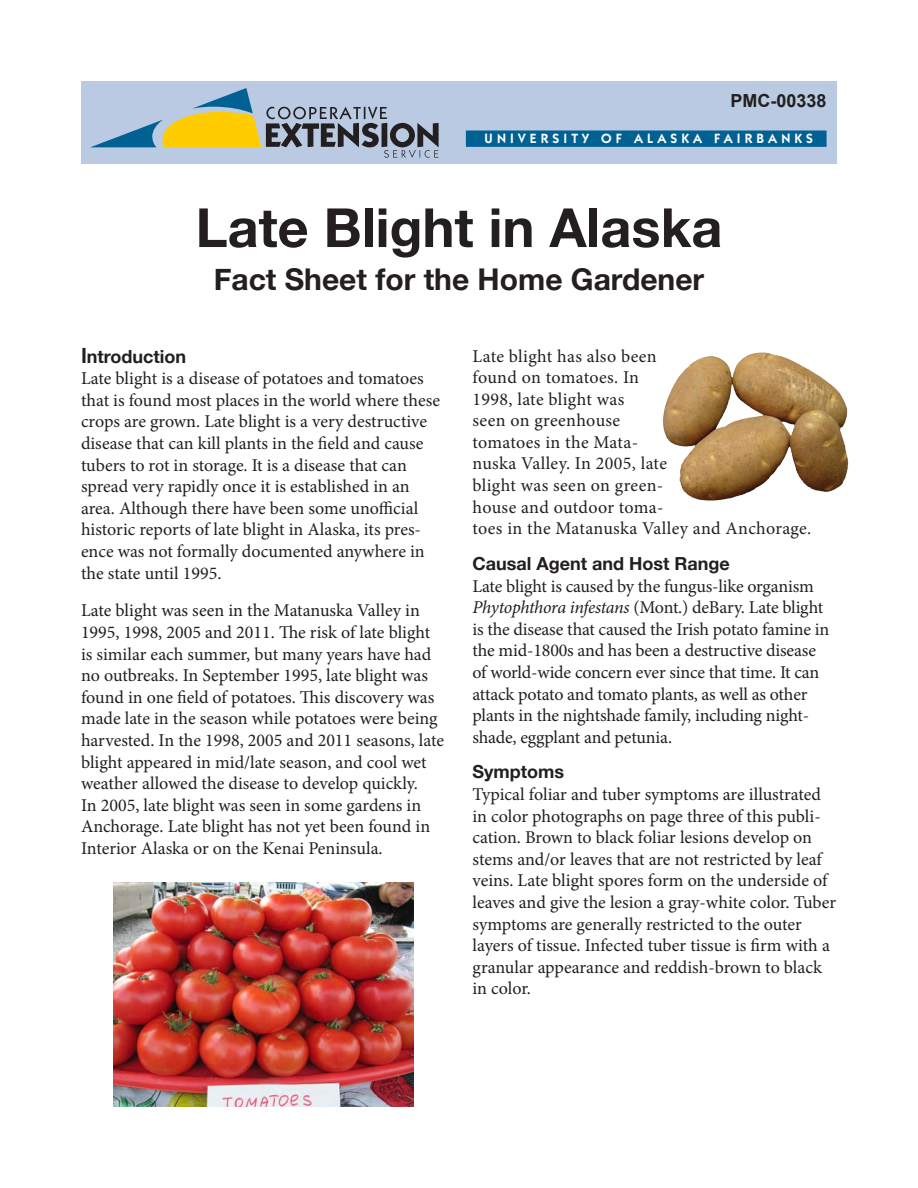
<style>
.page{position:relative;width:918px;height:1188px;background:#fff}
.page>*{position:absolute;margin:0;border:0;box-sizing:border-box;transform-origin:0 0}
._2nd_line_fax{font:700 54px "Helvetica Neue";color:#231f20}
._2nd_line_fax-2{font:700 30px "Helvetica Neue";color:#231f20}
.Body_text{font:18px/21.6px "Minion Pro";letter-spacing:-.005em;color:#231f20}
.Body_text-2{font:18px/21.6px "Minion Pro";letter-spacing:.015em;color:#231f20}
.Subhead_1{font:700 18px "Helvetica Neue";color:#231f20}
.t1{font:700 18px "Arial";color:#231f20}
.Subhead_1-2{font:600 13.5px "Itc Kabel";letter-spacing:.31em;color:#fff}
.s1{font-family:"Arial";font-size:21px}
.s2{font-style:italic}
</style>
<div class="page">
<img style="left:113px;top:883px;width:300px;height:224px">
<img style="left:663px;top:352px;width:186px;height:149px">
<div style="left:81px;top:81px;width:756px;height:83px;background:#bacae3"></div>
<svg style="left:466px;top:130px;width:361px;height:17px;background:#066494"></svg>
<svg style="left:90px;top:88px;width:349px;height:70px"></svg>
<p class="t1" style="left:731px;top:88px;width:98px">PMC-00338</p>
<p class="Subhead_1-2" style="left:485px;top:131px;width:330px">UNIVERSITY OF ALASKA FAIRBANKS</p>
<p class="_2nd_line_fax" style="left:196px;top:185px;width:528px">Late Blight in Alaska</p>
<p class="_2nd_line_fax-2" style="left:214px;top:256px;width:492px">Fact Sheet for the Home Gardener</p>
<p class="Subhead_1" style="left:81px;top:342px;width:107px"><span class="s1">I</span>ntroduction</p>
<p class="Body_text" style="left:81px;top:368px;width:361px">Late blight is a disease of potatoes and tomatoes that is found most places in the world where these crops are grown. Late blight is a very destructive disease that can kill plants in the field and cause tubers to rot in storage. It is a disease that can spread very rapidly once it is established in an area. Although there have been some unofficial historic reports of late blight in Alaska, its pres&shy;ence was not formally documented anywhere in the state until 1995.</p>
<p class="Body_text" style="left:81px;top:600px;width:365px">Late blight was seen in the Matanuska Valley in 1995, 1998, 2005 and 2011. The risk of late blight is similar each summer, but many years have had no outbreaks. In September 1995, late blight was found in one field of potatoes. This discovery was made late in the season while potatoes were being harvested. In the 1998, 2005 and 2011 seasons, late blight appeared in mid/late season, and cool wet weather allowed the disease to develop quickly.<br>In 2005, late blight was seen in some gardens in Anchorage. Late blight has not yet been found in Interior Alaska or on the Kenai Peninsula.</p>
<p class="Body_text-2" style="left:473px;top:345px;width:340px">Late blight has also been<br>found on tomatoes. In<br>1998, late blight was<br>seen on greenhouse<br>tomatoes in the Mata-<br>nuska Valley. In 2005, late<br>blight was seen on green-<br>house and outdoor toma-<br>toes in the Matanuska Valley and Anchorage.</p>
<p class="Subhead_1" style="left:473px;top:549px;width:259px">Causal Agent and Host Range</p>
<p class="Body_text" style="left:473px;top:575px;width:358px">Late blight is caused by the fungus-like organism <span class="s2">Phytophthora infestans</span> (Mont.) deBary. Late blight is the disease that caused the Irish potato famine in the mid-1800s and has been a destructive disease of world-wide concern ever since that time. It can attack potato and tomato plants, as well as other plants in the nightshade family, including night&shy;shade, eggplant and petunia.</p>
<p class="Subhead_1" style="left:473px;top:758px;width:93px">Symptoms</p>
<p class="Body_text" style="left:473px;top:784px;width:365px">Typical foliar and tuber symptoms are illustrated in color photographs on page three of this publi&shy;cation. Brown to black foliar lesions develop on stems and/or leaves that are not restricted by leaf veins. Late blight spores form on the underside of leaves and give the lesion a gray-white color. Tuber symptoms are generally restricted to the outer layers of tissue. Infected tuber tissue is firm with a granular appearance and reddish-brown to black in color.</p>
</div>
